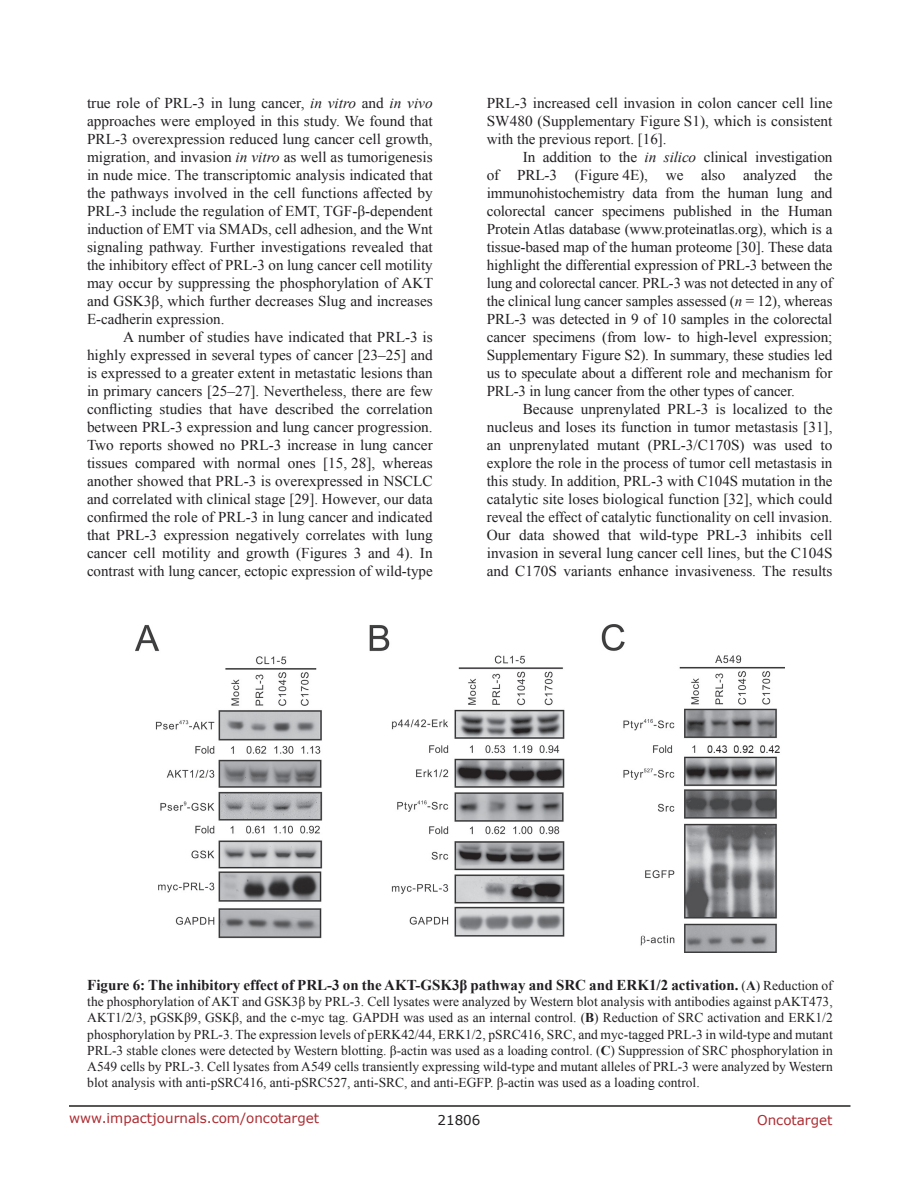
<style>
.page{position:relative;width:918px;height:1188px;background:#fff}
.page>*{position:absolute;margin:0;border:0;box-sizing:border-box;transform-origin:0 0}
.BodyText{font:15px/18px "Times New Roman";color:#221f22;text-align:justify}
.FigureText{font:700 15px "Times New Roman";color:#221f22}
.FigureText-2{font:13.5px/16.2px "Times New Roman";color:#221f22;text-align:justify}
.t1{font:13.5px "Verdana";color:#ac2b31}
.t2{font:13.5px "Verdana";color:#221f22}
.s1{font-style:italic}
.s2{font-weight:400;font-size:13.5px}
.s3{font-size:13.5px}
.s4{font-weight:700}
</style>
<div class="page">
<hr style="left:69px;top:1105px;width:781px;height:2px;background:#231f20">
<img style="left:136px;top:624px;width:648px;height:328px">
<p class="BodyText" style="left:87px;top:94px;width:348px">true role of PRL‑3 in lung cancer, <span class="s1">in vitro</span> and <span class="s1">in vivo </span>approaches were employed in this study. We found that PRL‑3 overexpression reduced lung cancer cell growth, migration, and invasion <span class="s1">in vitro</span> as well as tumorigenesis in nude mice. The transcriptomic analysis indicated that the pathways involved in the cell functions affected by PRL‑3 include the regulation of EMT, TGF‑β‑dependent induction of EMT via SMADs, cell adhesion, and the Wnt signaling pathway. Further investigations revealed that the inhibitory effect of PRL‑3 on lung cancer cell motility may occur by suppressing the phosphorylation of AKT and GSK3β, which further decreases Slug and increases E‑cadherin expression.</p>
<p class="BodyText" style="left:87px;top:328px;width:347px;text-indent:36px">A number of studies have indicated that PRL‑3 is highly expressed in several types of cancer [23–25] and is expressed to a greater extent in metastatic lesions than in primary cancers [25–27]. Nevertheless, there are few conflicting studies that have described the correlation between PRL‑3 expression and lung cancer progression.<br>Two reports showed no PRL‑3 increase in lung cancer tissues compared with normal ones [15, 28], whereas another showed that PRL‑3 is overexpressed in NSCLC and correlated with clinical stage [29]. However, our data confirmed the role of PRL‑3 in lung cancer and indicated that PRL‑3 expression negatively correlates with lung cancer cell motility and growth (Figures 3 and 4). In contrast with lung cancer, ectopic expression of wild‑type</p>
<p class="BodyText" style="left:487px;top:94px;width:347px">PRL‑3 increased cell invasion in colon cancer cell line SW480 (Supplementary Figure S1), which is consistent with the previous report. [16].</p>
<p class="BodyText" style="left:487px;top:148px;width:347px;text-indent:36px">In addition to the <span class="s1">in silico</span> clinical investigation of PRL‑3 (Figure 4E), we also analyzed the immunohistochemistry data from the human lung and colorectal cancer specimens published in the Human Protein Atlas database (www.proteinatlas.org), which is a tissue‑based map of the human proteome [30]. These data highlight the differential expression of PRL‑3 between the lung and colorectal cancer. PRL‑3 was not detected in any of the clinical lung cancer samples assessed (<span class="s1">n</span> = 12), whereas PRL‑3 was detected in 9 of 10 samples in the colorectal cancer specimens (from low‑ to high‑level expression; Supplementary Figure S2). In summary, these studies led us to speculate about a different role and mechanism for PRL‑3 in lung cancer from the other types of cancer.</p>
<p class="BodyText" style="left:487px;top:400px;width:347px;text-indent:36px">Because unprenylated PRL‑3 is localized to the nucleus and loses its function in tumor metastasis [31], an unprenylated mutant (PRL‑3/C170S) was used to explore the role in the process of tumor cell metastasis in this study. In addition, PRL‑3 with C104S mutation in the catalytic site loses biological function [32], which could reveal the effect of catalytic functionality on cell invasion.<br>Our data showed that wild‑type PRL‑3 inhibits cell invasion in several lung cancer cell lines, but the C104S and C170S variants enhance invasiveness. The results</p>
<p class="FigureText" style="left:87px;top:975px;width:747px">Figure 6: The inhibitory effect of PRL‑3 on the AKT‑GSK3β pathway and SRC and ERK1/2 activation. <span class="s2">(</span><span class="s3">A</span><span class="s2">) Reduction of</span></p>
<p class="FigureText-2" style="left:87px;top:993px;width:747px">the phosphorylation of AKT and GSK3β by PRL‑3. Cell lysates were analyzed by Western blot analysis with antibodies against pAKT473, AKT1/2/3, pGSKβ9, GSKβ, and the c‑myc tag. GAPDH was used as an internal control. (<span class="s4">B</span>) Reduction of SRC activation and ERK1/2 phosphorylation by PRL‑3. The expression levels of pERK42/44, ERK1/2, pSRC416, SRC, and myc‑tagged PRL‑3 in wild‑type and mutant PRL‑3 stable clones were detected by Western blotting. β‑actin was used as a loading control. (<span class="s4">C</span>) Suppression of SRC phosphorylation in A549 cells by PRL‑3. Cell lysates from A549 cells transiently expressing wild‑type and mutant alleles of PRL‑3 were analyzed by Western blot analysis with anti‑pSRC416, anti‑pSRC527, anti‑SRC, and anti‑EGFP. β‑actin was used as a loading control.</p>
<p class="t1" style="left:69px;top:1109px;width:252px">www.impactjournals.com/oncotarget</p>
<p class="t2" style="left:438px;top:1111px;width:44px">21806</p>
<p class="t1" style="left:757px;top:1111px;width:77px">Oncotarget</p>
</div>
